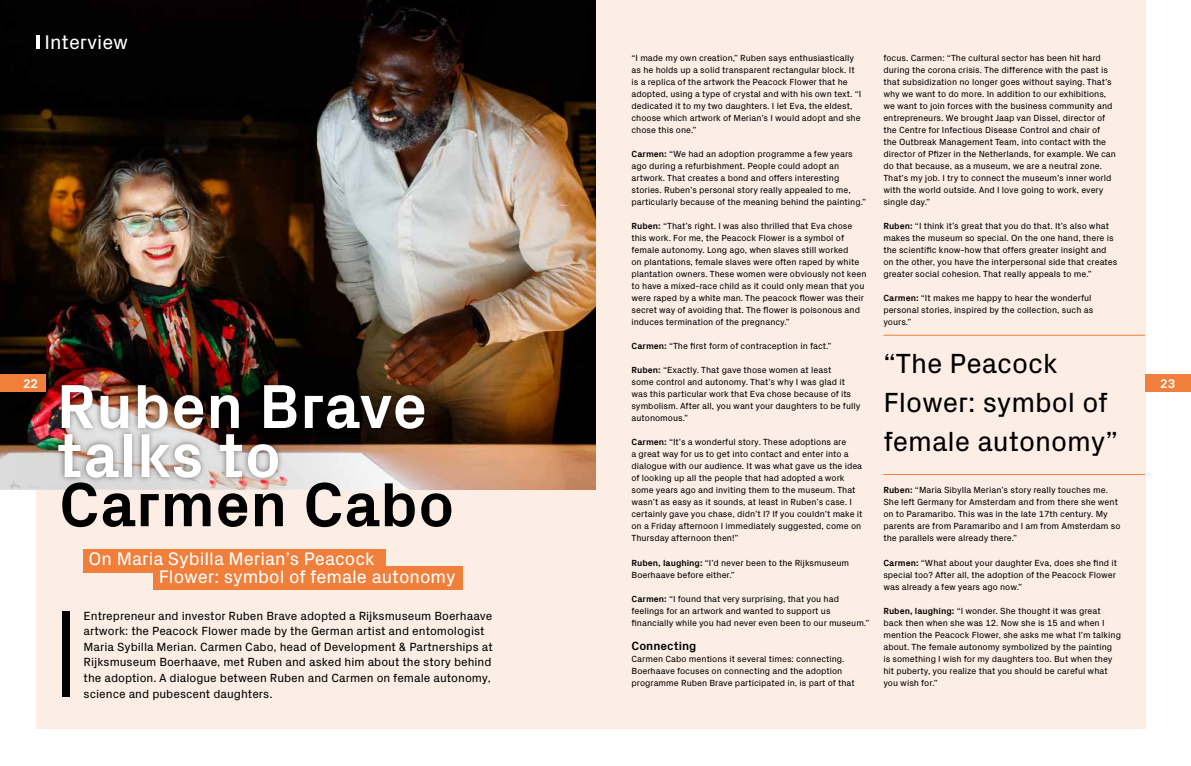
<style>
.page{position:relative;width:1191px;height:766px;background:#fff}
.page>*{position:absolute;margin:0;border:0;box-sizing:border-box;transform-origin:0 0}
.t1{font:700 62.9px/49px "Px Grotesk";color:#fff}
.t2{font:700 62.9px "Px Grotesk";color:#000}
.t3{font:28.1px/39px "Px Grotesk";color:#000}
.t4{font:20px "Px Grotesk";color:#fff}
.t5{font:18.4px/18px "Px Grotesk";color:#fff}
.t6{font:700 12.6px "Px Grotesk";color:#fff}
.t7{font:12px/15.6px "Px Grotesk";color:#000}
.t8{font:700 12px "Px Grotesk";color:#000}
.t9{font:9px/12px "Px Grotesk";color:#000}
.s1{font-weight:700}
</style>
<div class="page">
<div style="left:36px;top:0;width:1109px;height:729px;background:#fdeee5"></div>
<img style="left:0;top:0;width:595px;height:489px">
<div style="left:0;top:374px;width:46px;height:18px;background:#f07f3c"></div>
<div style="left:62px;top:611px;width:8px;height:85px;background:#000"></div>
<div style="left:84px;top:548px;width:302px;height:24px;background:#f07f3c"></div>
<div style="left:153px;top:566px;width:309px;height:23px;background:#f07f3c"></div>
<hr style="left:36px;top:35px;width:4px;height:13px;background:#fff">
<div style="left:1145px;top:374px;width:46px;height:18px;background:#f07f3c"></div>
<hr style="left:883px;top:334px;width:262px;height:1px;background:#f07f3c">
<hr style="left:883px;top:474px;width:262px;height:1px;background:#f07f3c">
<div style="left:52px;top:378px;width:379px;height:105px;background:#000;opacity:.5"></div>
<h3 class="t4" style="left:45px;top:27px;width:85px">Interview</h3>
<h3 class="t6" style="left:23px;top:374px;width:17px">22</h3>
<h1 class="t1" style="left:56px;top:378px;width:372px">Ruben Brave talks to</h1>
<h1 class="t2" style="left:59px;top:459px;width:397px">Carmen Cabo</h1>
<h3 class="t5" style="left:159px;top:548px;width:298px;text-indent:-70px">On Maria Sybilla Merian’s Peacock<br>Flower: symbol of female autonomy</h3>
<p class="t7" style="left:84px;top:606px;width:411px">Entrepreneur and investor Ruben Brave adopted a Rijksmuseum Boerhaave artwork: the Peacock Flower made by the German artist and entomologist Maria Sybilla Merian. Carmen Cabo, head of Development &amp; Partnerships at Rijksmuseum Boerhaave, met Ruben and asked him about the story behind the adoption. A dialogue between Ruben and Carmen on female autonomy, science and pubescent daughters.</p>
<p class="t9" style="left:631px;top:51px;width:231px">“I made my own creation,” Ruben says enthusiastically as he holds up a solid transparent rectangular block. It is a replica of the artwork the Peacock Flower that he adopted, using a type of crystal and with his own text. “I dedicated it to my two daughters. I let Eva, the eldest, choose which artwork of Merian’s I would adopt and she chose this one.”</p>
<p class="t9" style="left:631px;top:147px;width:236px"><span class="s1">Carmen:</span> “We had an adoption programme a few years ago during a refurbishment. People could adopt an artwork. That creates a bond and offers interesting stories. Ruben’s personal story really appealed to me, particularly because of the meaning behind the painting.”</p>
<p class="t9" style="left:631px;top:219px;width:236px"><span class="s1">Ruben:</span> “That’s right. I was also thrilled that Eva chose this work. For me, the Peacock Flower is a symbol of female autonomy. Long ago, when slaves still worked<br>on plantations, female slaves were often raped by white plantation owners. These women were obviously not keen to have a mixed-race child as it could only mean that you were raped by a white man. The peacock flower was their secret way of avoiding that. The flower is poisonous and induces termination of the pregnancy.”</p>
<p class="t9" style="left:631px;top:339px;width:201px"><span class="s1">Carmen:</span> “The first form of contraception in fact.”</p>
<p class="t9" style="left:631px;top:363px;width:230px"><span class="s1">Ruben:</span> “Exactly. That gave those women at least<br>some control and autonomy. That’s why I was glad it was this particular work that Eva chose because of its symbolism. After all, you want your daughters to be fully autonomous.”</p>
<p class="t9" style="left:631px;top:435px;width:232px"><span class="s1">Carmen:</span> “It’s a wonderful story. These adoptions are<br>a great way for us to get into contact and enter into a dialogue with our audience. It was what gave us the idea of looking up all the people that had adopted a work some years ago and inviting them to the museum. That wasn’t as easy as it sounds, at least in Ruben’s case. I certainly gave you chase, didn’t I? If you couldn’t make it on a Friday afternoon I immediately suggested, come on Thursday afternoon then!”</p>
<p class="t9" style="left:631px;top:555px;width:219px"><span class="s1">Ruben, laughing:</span> “I’d never been to the Rijksmuseum<br>Boerhaave before either.”</p>
<p class="t9" style="left:631px;top:591px;width:239px"><span class="s1">Carmen:</span> “I found that very surprising, that you had feelings for an artwork and wanted to support us financially while you had never even been to our museum.”</p>
<h3 class="t8" style="left:631px;top:636px;width:67px">Connecting</h3>
<p class="t9" style="left:631px;top:651px;width:225px">Carmen Cabo mentions it several times: connecting.<br>Boerhaave focuses on connecting and the adoption programme Ruben Brave participated in, is part of that</p>
<p class="t9" style="left:883px;top:51px;width:234px">focus. Carmen: “The cultural sector has been hit hard during the corona crisis. The difference with the past is that subsidization no longer goes without saying. That’s why we want to do more. In addition to our exhibitions, we want to join forces with the business community and entrepreneurs. We brought Jaap van Dissel, director of the Centre for Infectious Disease Control and chair of<br>the Outbreak Management Team, into contact with the director of Pfizer in the Netherlands, for example. We can do that because, as a museum, we are a neutral zone.<br>That’s my job. I try to connect the museum’s inner world with the world outside. And I love going to work, every single day.”</p>
<p class="t9" style="left:883px;top:219px;width:236px"><span class="s1">Ruben:</span> “I think it’s great that you do that. It’s also what makes the museum so special. On the one hand, there is the scientific know-how that offers greater insight and on the other, you have the interpersonal side that creates greater social cohesion. That really appeals to me.”</p>
<p class="t9" style="left:883px;top:291px;width:211px"><span class="s1">Carmen:</span> “It makes me happy to hear the wonderful personal stories, inspired by the collection, such as yours.”</p>
<h2 class="t3" style="left:883px;top:342px;width:236px">“The Peacock<br>Flower: symbol of female autonomy”</h2>
<p class="t9" style="left:883px;top:483px;width:239px"><span class="s1">Ruben:</span> “Maria Sibylla Merian’s story really touches me.<br>She left Germany for Amsterdam and from there she went on to Paramaribo. This was in the late 17th century. My parents are from Paramaribo and I am from Amsterdam so the parallels were already there.”</p>
<p class="t9" style="left:883px;top:555px;width:235px;text-align:justify"><span class="s1">Carmen:</span> “What about your daughter Eva, does she find it special too? After all, the adoption of the Peacock Flower was already a few years ago now.”</p>
<p class="t9" style="left:883px;top:603px;width:239px"><span class="s1">Ruben, laughing:</span> “I wonder. She thought it was great back then when she was 12. Now she is 15 and when I mention the Peacock Flower, she asks me what I’m talking about. The female autonomy symbolized by the painting is something I wish for my daughters too. But when they hit puberty, you realize that you should be careful what you wish for.”</p>
<h3 class="t6" style="left:1160px;top:374px;width:17px">23</h3>
</div>
